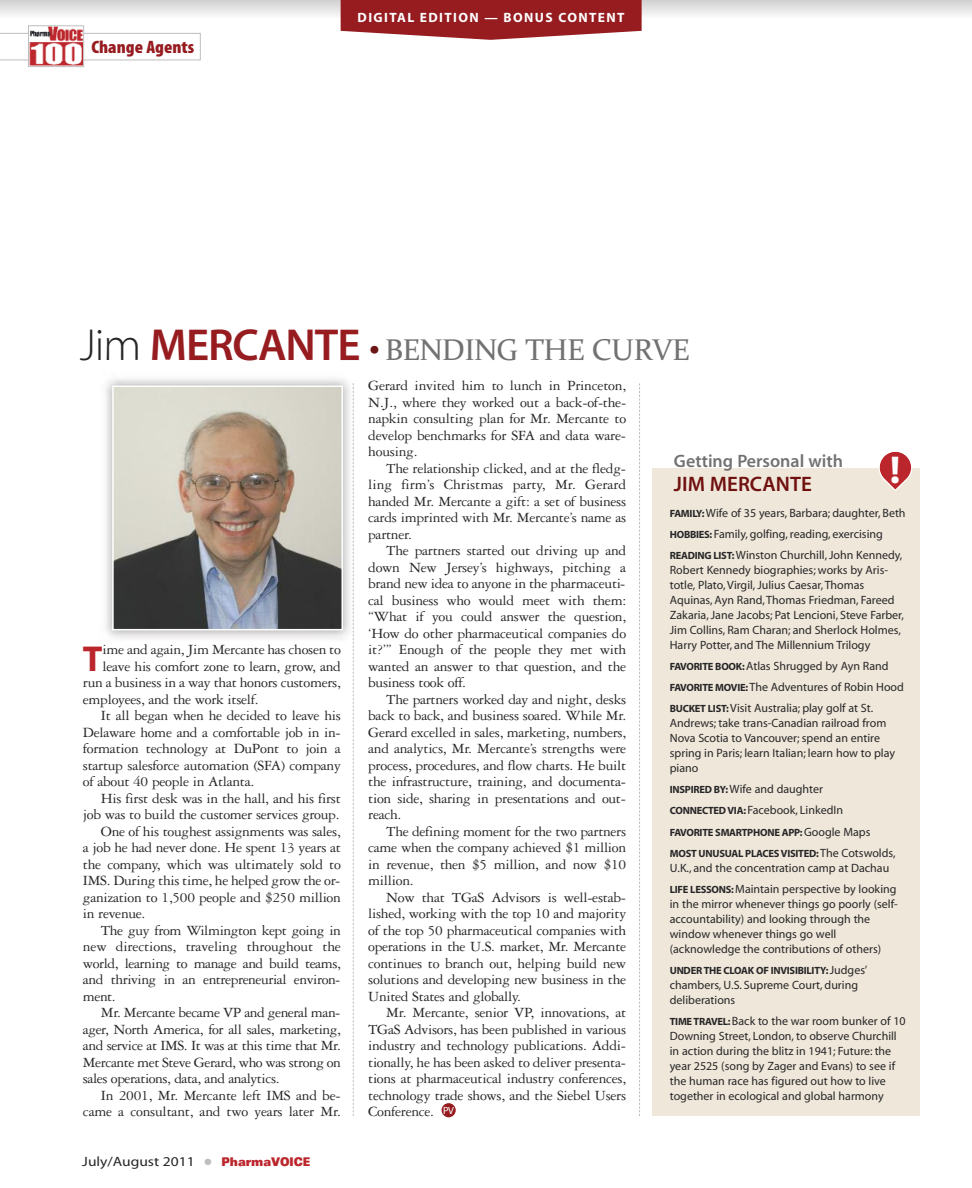
<style>
.page{position:relative;width:972px;height:1188px;background:#fff}
.page>*{position:absolute;margin:0;border:0;box-sizing:border-box;transform-origin:0 0}
.t1{font:39px "Myriad MM 700 wt 600 wd";color:#fff}
.t2{font:36.15px "Myriad MM 700 wt 600 wd";color:#bb262c}
.t3{font:30px "Constantia";letter-spacing:-.025em;color:#737272}
.t4{font:21px "Myriad MM 565 wt 600 wd";color:#6f100f}
.t5{font:18px "Myriad MM 565 wt 600 wd";color:#737272}
.t6{font:18px "Myriad MM 830 wt 300 wd";color:#961c20;scale:1.05 1}
.t7{font:15px/16.5px "Garamond Three";letter-spacing:-.02em;color:#272627;text-align:justify}
.t8{font:13.5px "Myriad MM 400 wt 600 wd";color:#272627;scale:1.15 1}
.t9{font:13.5px "Myriad MM 700 wt 600 wd";letter-spacing:.1em;color:#fff}
.t10{font:12px/15px "Myriad MM 400 wt 600 wd";color:#272627}
.t11{font:10.5px/21px "Myriad MM 700 wt 600 wd";letter-spacing:-.025em;color:#272627}
.s1{font-family:"Myriad MM 215 wt 600 wd";font-size:45px;color:#272627}
.s2{font-family:"Myriad MM 565 wt 600 wd";font-size:45px;color:#961c20}
.s3{font-family:"Myriad MM 700 wt 600 wd";color:#6c1615}
.s4{color:#bebebe}
.s5{font-family:"Univers";font-weight:900;font-stretch:expanded;font-size:12px;color:#bb262c}
.s6{font-family:"Myriad MM 700 wt 600 wd";font-size:10.5px}
.s7{font-family:"Myriad MM 400 wt 600 wd";font-size:12px}
</style>
<div class="page">
<img style="left:115px;top:388px;width:225px;height:239px">
<div style="left:112px;top:385px;width:231px;height:245px;border:2px solid #fff"></div>
<svg style="left:0;top:33px;width:201px;height:27px"></svg>
<img style="left:30px;top:28px;width:52px;height:37px">
<div style="left:28px;top:26px;width:56px;height:41px;border:1px solid #bebebe"></div>
<svg style="left:639px;top:383px;width:1px;height:733px"></svg>
<svg style="left:353px;top:383px;width:1px;height:733px"></svg>
<svg style="left:441px;top:1103px;width:14px;height:14px"></svg>
<div style="left:442px;top:1103px;width:14px;height:14px;background:#961c20;border-radius:7px"></div>
<div style="left:653px;top:468px;width:267px;height:648px;background:#efe7da"></div>
<svg style="left:879px;top:451px;width:33px;height:40px"></svg>
<svg style="left:0;top:0;width:972px;height:17px"></svg>
<svg style="left:341px;top:0;width:301px;height:40px;background:#a2363a"></svg>
<p class="t6" style="left:91px;top:40px;width:100px">Change Agents</p>
<p class="t9" style="left:358px;top:12px;width:268px">DIGITAL EDITION — BONUS CONTENT</p>
<h3 class="t3" style="left:80px;top:331px;width:612px"><span class="s1">Jim</span> <span class="s2">MERCANTE</span> <span class="s3">•</span> BENDING THE CURVE</h3>
<h2 class="t2" style="left:83px;top:645px;width:21px">T</h2>
<p class="t7" style="left:103px;top:643px;width:240px">ime and again, Jim Mercante has chosen to</p>
<p class="t7" style="left:103px;top:659px;width:240px">leave his comfort zone to learn, grow, and</p>
<p class="t7" style="left:83px;top:676px;width:260px">run a business in a way that honors customers,</p>
<p class="t7" style="left:83px;top:692px;width:177px">employees, and the work itself.</p>
<p class="t7" style="left:101px;top:709px;width:241px">It all began when he decided to leave his</p>
<p class="t7" style="left:83px;top:725px;width:259px">Delaware home and a comfortable job in in-</p>
<p class="t7" style="left:83px;top:742px;width:259px">formation technology at DuPont to join a</p>
<p class="t7" style="left:83px;top:758px;width:259px">startup salesforce automation (SFA) company</p>
<p class="t7" style="left:83px;top:775px;width:173px">of about 40 people in Atlanta.</p>
<p class="t7" style="left:101px;top:791px;width:241px">His first desk was in the hall, and his first</p>
<p class="t7" style="left:83px;top:808px;width:258px">job was to build the customer services group.</p>
<p class="t7" style="left:101px;top:824px;width:241px">One of his toughest assignments was sales,</p>
<p class="t7" style="left:83px;top:841px;width:260px">a job he had never done. He spent 13 years at</p>
<p class="t7" style="left:83px;top:857px;width:260px">the company, which was ultimately sold to</p>
<p class="t7" style="left:83px;top:874px;width:259px">IMS. During this time, he helped grow the or-</p>
<p class="t7" style="left:83px;top:890px;width:259px">ganization to 1,500 people and $250 million</p>
<p class="t7" style="left:83px;top:907px;width:64px">in revenue.</p>
<p class="t7" style="left:101px;top:923px;width:241px">The guy from Wilmington kept going in</p>
<p class="t7" style="left:83px;top:940px;width:259px">new directions, traveling throughout the</p>
<p class="t7" style="left:83px;top:956px;width:259px">world, learning to manage and build teams,</p>
<p class="t7" style="left:83px;top:973px;width:259px">and thriving in an entrepreneurial environ-</p>
<p class="t7" style="left:83px;top:989px;width:34px">ment.</p>
<p class="t7" style="left:101px;top:1006px;width:241px">Mr. Mercante became VP and general man-</p>
<p class="t7" style="left:83px;top:1022px;width:260px">ager, North America, for all sales, marketing,</p>
<p class="t7" style="left:83px;top:1039px;width:260px">and service at IMS. It was at this time that Mr.</p>
<p class="t7" style="left:83px;top:1055px;width:260px">Mercante met Steve Gerard, who was strong on</p>
<p class="t7" style="left:83px;top:1072px;width:198px">sales operations, data, and analytics.</p>
<p class="t7" style="left:101px;top:1088px;width:241px">In 2001, Mr. Mercante left IMS and be-</p>
<p class="t7" style="left:83px;top:1105px;width:260px">came a consultant, and two years later Mr.</p>
<p class="t8" style="left:82px;top:1157px;width:200px">July/August 2011 <span class="s4">●</span> <span class="s5">PharmaVOICE</span></p>
<p class="t7" style="left:368px;top:379px;width:260px">Gerard invited him to lunch in Princeton, N.J., where they worked out a back-of-the&shy;napkin consulting plan for Mr. Mercante to develop benchmarks for SFA and data ware&shy;housing.</p>
<p class="t7" style="left:368px;top:461px;width:260px;text-indent:18px">The relationship clicked, and at the fledg&shy;ling firm’s Christmas party, Mr. Gerard handed Mr. Mercante a gift: a set of business cards imprinted with Mr. Mercante’s name as partner.</p>
<p class="t7" style="left:368px;top:544px;width:260px;text-indent:18px">The partners started out driving up and down New Jersey’s highways, pitching a brand new idea to anyone in the pharmaceuti&shy;cal business who would meet with them: “What if you could answer the question, ‘How do other pharmaceutical companies do it?’” Enough of the people they met with wanted an answer to that question, and the business took off.</p>
<p class="t7" style="left:368px;top:692px;width:260px;text-indent:18px">The partners worked day and night, desks back to back, and business soared. While Mr.<br>Gerard excelled in sales, marketing, numbers, and analytics, Mr. Mercante’s strengths were process, procedures, and flow charts. He built the infrastructure, training, and documenta&shy;tion side, sharing in presentations and out&shy;reach.</p>
<p class="t7" style="left:368px;top:824px;width:260px;text-indent:18px">The defining moment for the two partners came when the company achieved $1 million in revenue, then $5 million, and now $10 million.</p>
<p class="t7" style="left:368px;top:890px;width:260px;text-indent:18px">Now that TGaS Advisors is well-estab&shy;lished, working with the top 10 and majority of the top 50 pharmaceutical companies with operations in the U.S. market, Mr. Mercante continues to branch out, helping build new solutions and developing new business in the United States and globally.</p>
<p class="t7" style="left:368px;top:1006px;width:260px;text-indent:18px">Mr. Mercante, senior VP, innovations, at TGaS Advisors, has been published in various industry and technology publications. Addi&shy;tionally, he has been asked to deliver presenta&shy;tions at pharmaceutical industry conferences, technology trade shows, and the Siebel Users Conference. <sup>PV</sup></p>
<p class="t5" style="left:674px;top:454px;width:171px">Getting Personal with</p>
<h3 class="t4" style="left:674px;top:476px;width:139px">JIM MERCANTE</h3>
<h1 class="t1" style="left:890px;top:455px;width:12px">!</h1>
<p class="t10" style="left:670px;top:504px;width:237px;line-height:21px"><span class="s6">FAMILY:</span>Wife of 35 years, Barbara; daughter, Beth<br><span class="s6">HOBBIES:</span>Family, golfing, reading, exercising<br><span class="s6">READING LIST:</span>Winston Churchill, John Kennedy,</p>
<p class="t10" style="left:670px;top:564px;width:236px">Robert Kennedy biographies; works by Aris&shy;totle, Plato,Virgil, Julius Caesar,Thomas Aquinas, Ayn Rand,Thomas Friedman, Fareed Zakaria, Jane Jacobs; Pat Lencioni, Steve Farber, Jim Collins, Ram Charan; and Sherlock Holmes, Harry Potter, and The Millennium Trilogy</p>
<p class="t10" style="left:670px;top:657px;width:236px;line-height:21px"><span class="s6">FAVORITE BOOK:</span>Atlas Shrugged by Ayn Rand<br><span class="s6">FAVORITE MOVIE:</span>The Adventures of Robin Hood<br><span class="s6">BUCKET LIST:</span>Visit Australia; play golf at St.</p>
<p class="t10" style="left:670px;top:717px;width:227px">Andrews; take trans-Canadian railroad from Nova Scotia to Vancouver; spend an entire spring in Paris; learn Italian; learn how to play piano</p>
<p class="t10" style="left:670px;top:780px;width:175px;line-height:21px"><span class="s6">INSPIRED BY:</span>Wife and daughter<br><span class="s6">CONNECTEDVIA:</span>Facebook, LinkedIn</p>
<p class="t11" style="left:670px;top:822px;width:227px">FAVORITE SMARTPHONE APP:<span class="s7">Google Maps<br></span>MOST UNUSUAL PLACES VISITED:<span class="s7">The Cotswolds,</span></p>
<p class="t10" style="left:670px;top:858px;width:228px;line-height:21px">U.K., and the concentration camp at Dachau<br><span class="s6">LIFE LESSONS:</span>Maintain perspective by looking</p>
<p class="t10" style="left:670px;top:897px;width:230px">in the mirror whenever things go poorly (self&shy;accountability) and looking through the window whenever things go well (acknowledge the contributions of others)</p>
<p class="t11" style="left:670px;top:961px;width:199px">UNDER THE CLOAK OF INVISIBILITY:<span class="s7">Judges’</span></p>
<p class="t10" style="left:670px;top:978px;width:190px">chambers, U.S. Supreme Court, during deliberations</p>
<p class="t10" style="left:670px;top:1014px;width:237px"><span class="s6">TIMETRAVEL:</span>Back to the war room bunker of 10<br>Downing Street, London, to observe Churchill in action during the blitz in 1941; Future: the year 2525 (song by Zager and Evans) to see if the human race has figured out how to live together in ecological and global harmony</p>
</div>
